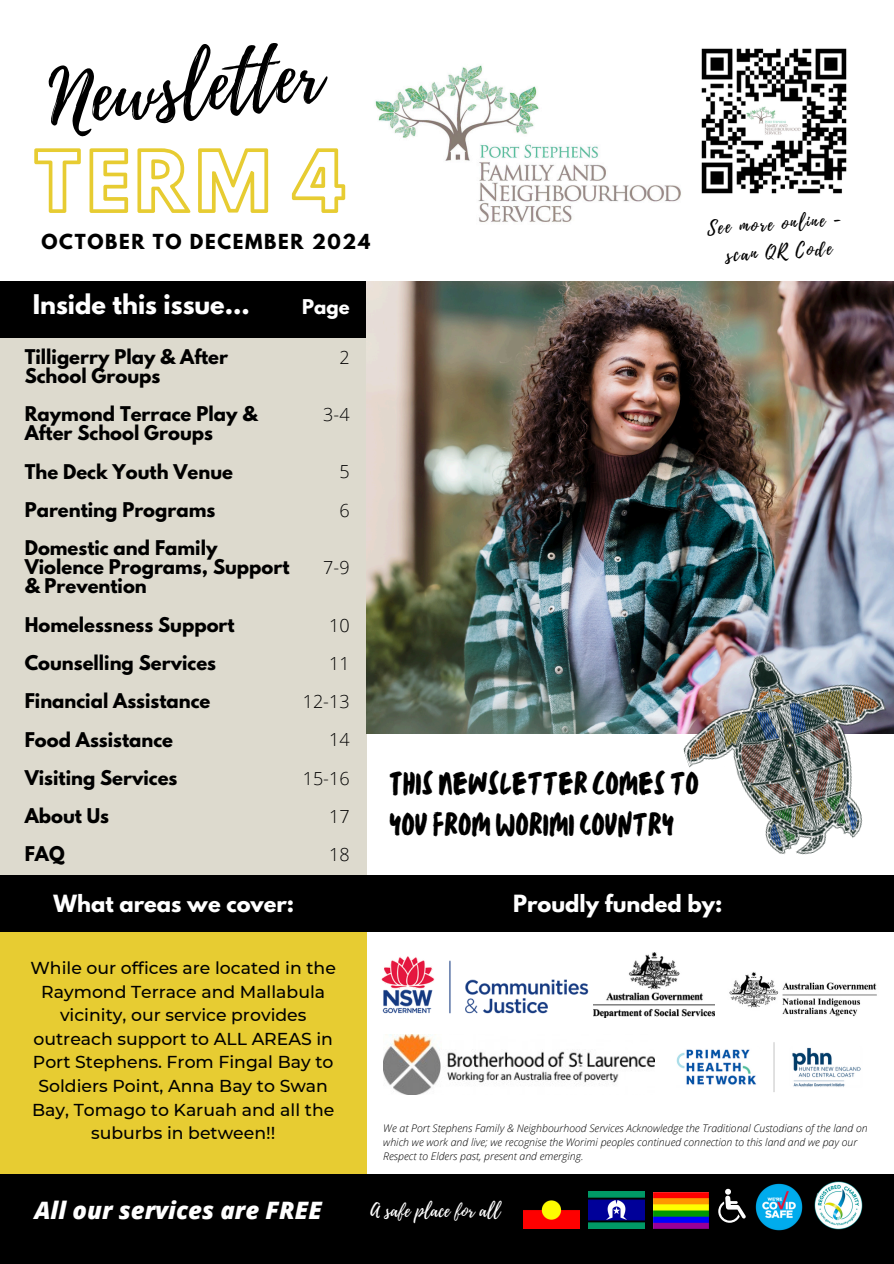
<style>
.page{position:relative;width:894px;height:1264px;background:#fff}
.page>*{position:absolute;margin:0;border:0;box-sizing:border-box;transform-origin:0 0}
.t1{font:73.8px "Hussar Ekologiczne 1";color:#e7cc32}
.t2{font:73.05px "Playlist Script";color:#000}
.t3{font:30.45px/41.7px "TC October Regular";color:#000}
.t4{font:italic 800 24px "Open Sans";color:#fff}
.t5{font:700 24px "League Spartan";color:#fff}
.t6{font:700 21px "League Spartan";color:#fff}
.t7{font:18.3px "Playlist Script";color:#000}
.t8{font:700 18.3px "League Spartan";letter-spacing:.09em;color:#000}
.t9{font:700 18px/19.2px "League Spartan";color:#000}
.t10{font:300 18px "Open Sans";color:#000}
.t11{font:18px "Playlist Script";color:#fff}
.t12{font:700 18px "League Spartan";color:#fff}
.t13{font:500 17.25px/23.7px "Montserrat";color:#000;text-align:center}
.t14{font:italic 300 10.5px/14px "Open Sans";color:#000}
</style>
<div class="page">
<div style="left:0;top:281px;width:381px;height:57px;background:#000"></div>
<img style="left:375px;top:65px;width:306px;height:157px">
<div style="left:0;top:338px;width:366px;height:925px;background:#dddace"></div>
<img style="left:384px;top:1034px;width:270px;height:60px">
<img style="left:381px;top:952px;width:333px;height:65px">
<div style="left:0;top:875px;width:893px;height:57px;background:#000"></div>
<div style="left:0;top:932px;width:366px;height:331px;background:#e7cc32"></div>
<div style="left:0;top:1174px;width:893px;height:89px;background:#000"></div>
<img style="left:523px;top:1200px;width:56px;height:28px">
<img style="left:588px;top:1191px;width:56px;height:37px">
<img style="left:653px;top:1192px;width:54px;height:36px">
<img style="left:755px;top:1183px;width:48px;height:48px">
<svg style="left:718px;top:1188px;width:27px;height:34px"></svg>
<img style="left:814px;top:1181px;width:49px;height:49px">
<img style="left:366px;top:281px;width:527px;height:452px">
<img style="left:662px;top:622px;width:231px;height:233px">
<img style="left:701px;top:48px;width:146px;height:146px">
<img style="left:729px;top:972px;width:148px;height:45px">
<img style="left:676px;top:1042px;width:185px;height:50px">
<p class="t2" style="left:44px;top:46px;width:275px;rotate:-5deg">Newsletter</p>
<h4 class="t1" style="left:33px;top:152px;width:315px">TERM 4</h4>
<p class="t8" style="left:41px;top:233px;width:330px">OCTOBER TO DECEMBER 2024</p>
<p class="t5" style="left:33px;top:293px;width:218px">Inside this issue...</p>
<p class="t12" style="left:302px;top:298px;width:49px">Page</p>
<p class="t9" style="left:25px;top:349px;width:205px">Tilligerry Play &amp; After<br>School Groups</p>
<p class="t9" style="left:25px;top:406px;width:234px">Raymond Terrace Play &amp;<br>After School Groups</p>
<p class="t9" style="left:25px;top:464px;width:210px">The Deck Youth Venue</p>
<p class="t9" style="left:25px;top:502px;width:192px">Parenting Programs</p>
<p class="t9" style="left:25px;top:540px;width:266px">Domestic and Family<br>Violence Programs, Support &amp; Prevention</p>
<p class="t9" style="left:25px;top:617px;width:211px">Homelessness Support</p>
<p class="t9" style="left:25px;top:655px;width:193px">Counselling Services</p>
<h6 class="t9" style="left:25px;top:693px;width:187px">Financial Assistance</h6>
<p class="t9" style="left:25px;top:732px;width:150px">Food Assistance</p>
<p class="t9" style="left:25px;top:770px;width:154px">Visiting Services</p>
<p class="t9" style="left:25px;top:808px;width:86px">About Us</p>
<p class="t9" style="left:25px;top:846px;width:41px">FAQ</p>
<p class="t10" style="left:339px;top:344px;width:12px">2</p>
<p class="t10" style="left:323px;top:402px;width:28px">3-4</p>
<p class="t10" style="left:339px;top:459px;width:12px">5</p>
<p class="t10" style="left:339px;top:497px;width:12px">6</p>
<p class="t10" style="left:323px;top:555px;width:28px">7-9</p>
<p class="t10" style="left:329px;top:612px;width:22px">10</p>
<p class="t10" style="left:329px;top:650px;width:22px">11</p>
<p class="t10" style="left:303px;top:689px;width:48px">12-13</p>
<p class="t10" style="left:329px;top:727px;width:22px">14</p>
<h3 class="t10" style="left:303px;top:765px;width:48px">15-16</h3>
<h5 class="t10" style="left:329px;top:803px;width:22px">17</h5>
<h5 class="t10" style="left:329px;top:842px;width:22px">18</h5>
<p class="t7" style="left:706px;top:215px;width:135px;rotate:-4deg">See more online -</p>
<p class="t7" style="left:724px;top:242px;width:108px;rotate:-4deg">scan QR Code</p>
<p class="t3" style="left:389px;top:762px;width:311px">THIS NEWSLETTER COMES TO<br>YOU FROMWORIMICOUNTRY</p>
<p class="t6" style="left:54px;top:892px;width:242px">What areas we cover:</p>
<p class="t6" style="left:513px;top:892px;width:211px">Proudly funded by:</p>
<p class="t13" style="left:31px;top:955px;width:307px">While our offices are located in the<br>Raymond Terrace and Mallabula vicinity, our service provides outreach support to ALL AREAS in<br>Port Stephens. From Fingal Bay to<br>Soldiers Point, Anna Bay to Swan<br>Bay, Tomago to Karuah and all the suburbs in between!!</p>
<p class="t4" style="left:34px;top:1193px;width:289px">All our services are FREE</p>
<p class="t14" style="left:383px;top:1120px;width:485px">We at Port Stephens Family &amp; Neighbourhood Services Acknowledge the Traditional Custodians of the land on which we work and live; we recognise the Worimi peoples continued connection to this land and we pay our<br>Respect to Elders past, present and emerging.</p>
<p class="t11" style="left:370px;top:1197px;width:131px">A safe place for all</p>
</div>
